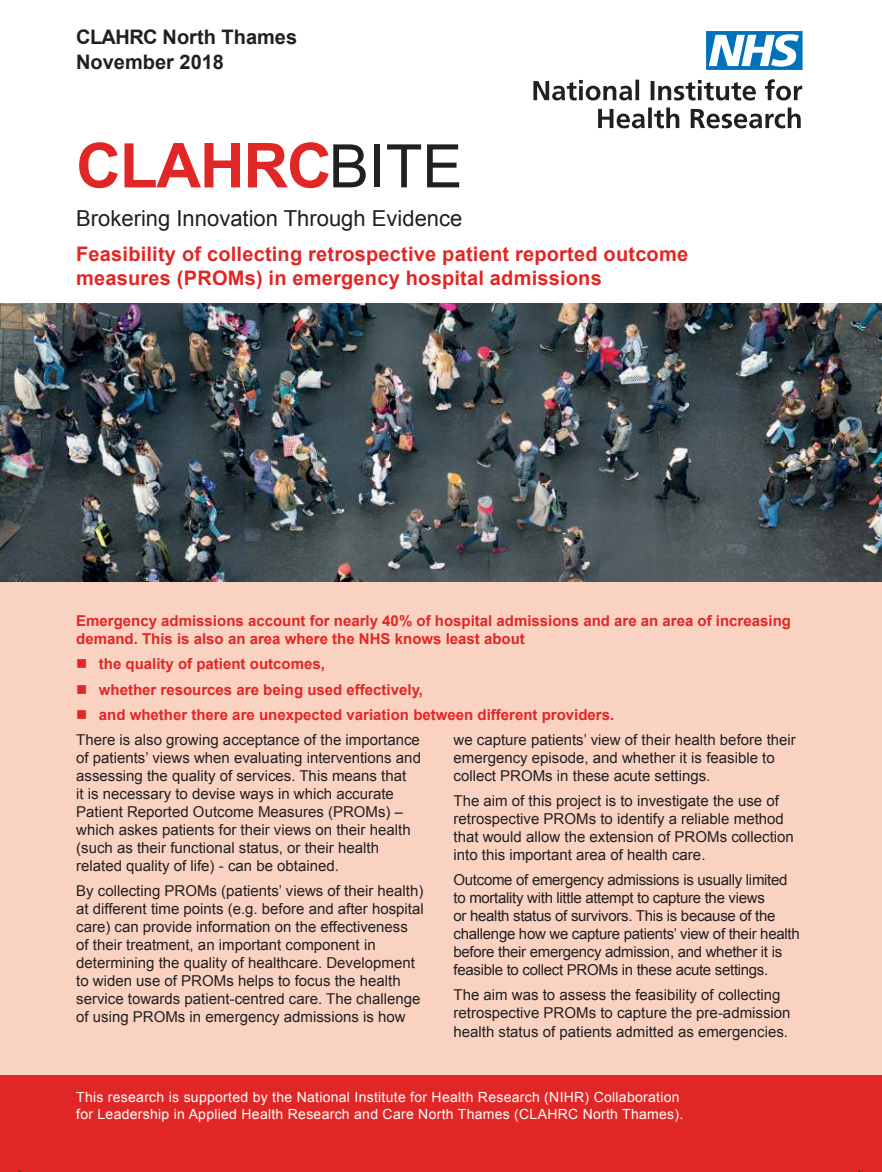
<style>
.page{position:relative;width:882px;height:1172px;background:#fff}
.page>*{position:absolute;margin:0;border:0;box-sizing:border-box;transform-origin:0 0}
.t1{font:700 62px "Arial";letter-spacing:-.02em;color:#e12726}
.t2{font:22px "Arial";color:#231f20}
.t3{font:700 20px/24px "Arial";letter-spacing:.01em;color:#e12726}
.t4{font:700 20px/24px "Arial";color:#231f20}
.t5{font:15px/18px "Arial";color:#231f20}
.t6{font:15px/18px "Arial";letter-spacing:-.02em;color:#231f20}
.t7{font:700 15px/25px "Arial";color:#e12726}
.t8{font:14px/16.8px "Arial";letter-spacing:.02em;color:#fff}
.s1{font-weight:400;font-size:60px;color:#231f20}
</style>
<div class="page">
<img style="left:0;top:303px;width:881px;height:279px">
<div style="left:0;top:582px;width:881px;height:513px;background:#f9d2c2"></div>
<div style="left:0;top:1074px;width:881px;height:97px;background:#e12726"></div>
<svg style="left:598px;top:107px;width:202px;height:21px"></svg>
<svg style="left:533px;top:79px;width:269px;height:21px"></svg>
<svg style="left:706px;top:31px;width:96px;height:39px"></svg>
<h3 class="t4" style="left:76px;top:27px;width:222px">CLAHRC North Thames<br>November 2018</h3>
<h1 class="t1" style="left:76px;top:142px;width:387px">CLAHRC<span class="s1">BITE</span></h1>
<h2 class="t2" style="left:76px;top:210px;width:388px">Brokering Innovation Through Evidence</h2>
<h3 class="t3" style="left:76px;top:244px;width:613px">Feasibility of collecting retrospective patient reported outcome measures (PROMs) in emergency hospital admissions</h3>
<p class="t7" style="left:76px;top:613px;width:716px;line-height:18px">Emergency admissions account for nearly 40% of hospital admissions and are an area of increasing demand. This is also an area where the NHS knows least about</p>
<p class="t7" style="left:99px;top:653px;width:517px">the quality of patient outcomes,<br>whether resources are being used effectively,<br>and whether there are unexpected variation between different providers.</p>
<p class="t5" style="left:76px;top:731px;width:346px">There is also growing acceptance of the importance of patients’ views when evaluating interventions and assessing the quality of services. This means that<br>it is necessary to devise ways in which accurate Patient Reported Outcome Measures (PROMs) – which askes patients for their views on their health (such as their functional status, or their health related quality of life) - can be obtained.</p>
<p class="t5" style="left:76px;top:882px;width:349px">By collecting PROMs (patients’ views of their health) at different time points (e.g. before and after hospital care) can provide information on the effectiveness of their treatment, an important component in determining the quality of healthcare. Development to widen use of PROMs helps to focus the health service towards patient-centred care. The challenge of using PROMs in emergency admissions is how</p>
<p class="t5" style="left:453px;top:731px;width:344px">we capture patients’ view of their health before their emergency episode, and whether it is feasible to collect PROMs in these acute settings.</p>
<p class="t5" style="left:453px;top:792px;width:342px">The aim of this project is to investigate the use of retrospective PROMs to identify a reliable method that would allow the extension of PROMs collection into this important area of health care.</p>
<p class="t6" style="left:453px;top:871px;width:347px">Outcome of emergency admissions is usually limited to mortality with little attempt to capture the views<br>or health status of survivors. This is because of the challenge how we capture patients’ view of their health before their emergency admission, and whether it is feasible to collect PROMs in these acute settings.</p>
<p class="t5" style="left:453px;top:986px;width:338px;line-height:18.6px">The aim was to assess the feasibility of collecting retrospective PROMs to capture the pre-admission health status of patients admitted as emergencies.</p>
<p class="t8" style="left:76px;top:1089px;width:608px">This research is supported by the National Institute for Health Research (NIHR) Collaboration for Leadership in Applied Health Research and Care North Thames (CLAHRC North Thames).</p>
</div>
